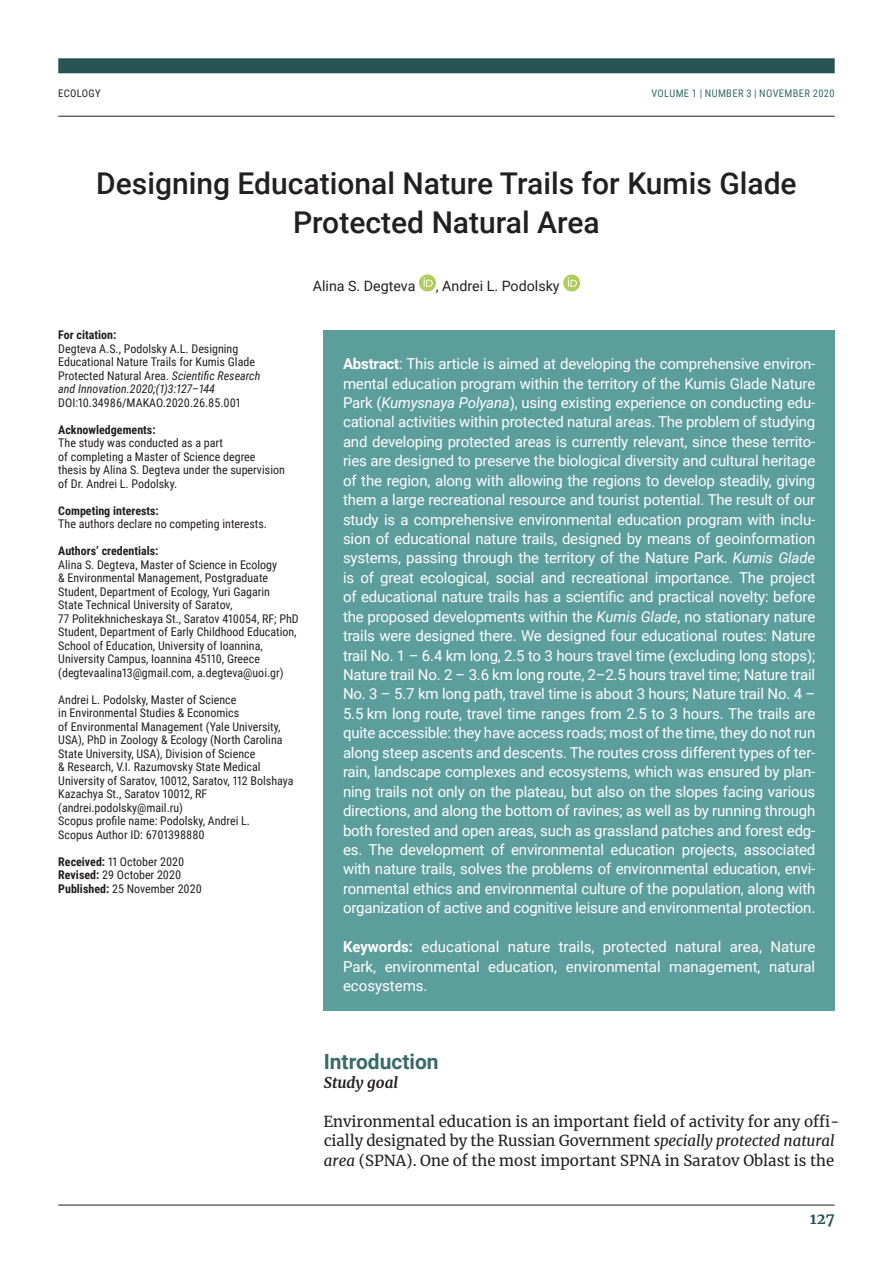
<style>
.page{position:relative;width:893px;height:1263px;background:#fff}
.page>*{position:absolute;margin:0;border:0;box-sizing:border-box;transform-origin:0 0}
.t1{font:500 30px/38.8px "Roboto";color:#231f20;text-align:center}
.t2{font:700 21px "Roboto";color:#396b69}
.t3{font:15px/19.5px "Roboto";letter-spacing:-.01em;color:#fff;text-align:justify}
.t4{font:15px/19.5px "Merriweather";color:#231f20}
.t5{font:italic 700 15px "Merriweather";color:#231f20}
.t6{font:700 15px "Merriweather";color:#285554}
.t7{font:14.25px "Roboto";color:#231f20}
.t8{font:12px/13.5px "Roboto Condensed";color:#231f20}
.t9{font:700 12px "Roboto Condensed";color:#231f20}
.t10{font:10.5px "Roboto Condensed";letter-spacing:.035em;color:#396b69}
.t11{font:10.5px "Roboto Condensed";letter-spacing:.035em;color:#231f20}
.s1{font-style:italic}
.s2{font-weight:700}
</style>
<div class="page">
<div style="left:58px;top:58px;width:777px;height:15px;background:#285554"></div>
<hr style="left:58px;top:116px;width:777px;height:1px;background:#231f20">
<hr style="left:58px;top:1205px;width:777px;height:1px;background:#231f20">
<div style="left:419px;top:274px;width:17px;height:17px;background:#b0cd5a;border-radius:50%"></div>
<svg style="left:423px;top:278px;width:10px;height:9px"></svg>
<svg style="left:563px;top:274px;width:17px;height:17px"></svg>
<svg style="left:568px;top:278px;width:9px;height:9px"></svg>
<div style="left:324px;top:330px;width:511px;height:680px;background:#5c9e9c"></div>
<p class="t11" style="left:58px;top:86px;width:44px">ECOLOGY</p>
<p class="t10" style="left:651px;top:86px;width:185px">VOLUME 1 | NUMBER 3 | NOVEMBER 2020</p>
<h1 class="t1" style="left:96px;top:163px;width:702px">Designing Educational Nature Trails for Kumis Glade<br>Protected Natural Area</h1>
<p class="t9" style="left:58px;top:327px;width:60px">For citation:</p>
<p class="t8" style="left:58px;top:341px;width:204px">Degteva A.S., Podolsky A.L. Designing Educational Nature Trails for Kumis Glade Protected Natural Area. <span class="s1">Scientific Research and Innovation.2020;(1)3:127–144</span></p>
<p class="t8" style="left:58px;top:395px;width:184px">DOI:10.34986/MAKAO.2020.26.85.001</p>
<p class="t9" style="left:58px;top:421px;width:99px">Acknowledgements:</p>
<p class="t8" style="left:58px;top:436px;width:228px">The study was conducted as a part<br>of completing a Master of Science degree thesis by Alina S. Degteva under the supervision of Dr. Andrei L. Podolsky.</p>
<p class="t9" style="left:58px;top:502px;width:102px">Competing interests:</p>
<p class="t8" style="left:58px;top:517px;width:210px">The authors declare no competing interests.</p>
<p class="t9" style="left:58px;top:543px;width:102px">Authors’ credentials:</p>
<p class="t8" style="left:58px;top:557px;width:242px">Alina S. Degteva, Master of Science in Ecology<br>&amp; Environmental Management, Postgraduate Student, Department of Ecology, Yuri Gagarin<br>State Technical University of Saratov,<br>77 Politekhnicheskaya St., Saratov 410054, RF; PhD Student, Department of Early Childhood Education, School of Education, University of Ioannina, University Campus, Ioannina 45110, Greece (degtevaalina13@gmail.com, a.degteva@uoi.gr)</p>
<p class="t8" style="left:58px;top:692px;width:237px">Andrei L. Podolsky, Master of Science<br>in Environmental Studies &amp; Economics<br>of Environmental Management (Yale University, USA), PhD in Zoology &amp; Ecology (North Carolina State University, USA), Division of Science<br>&amp; Research, V.I. Razumovsky State Medical University of Saratov, 10012, Saratov, 112 Bolshaya Kazachya St., Saratov 10012, RF (andrei.podolsky@mail.ru)<br>Scopus profile name: Podolsky, Andrei L.<br>Scopus Author ID: 6701398880</p>
<p class="t8" style="left:58px;top:854px;width:145px"><span class="s2">Received:</span> 11 October 2020<br><span class="s2">Revised:</span> 29 October 2020<br><span class="s2">Published:</span> 25 November 2020</p>
<p class="t7" style="left:313px;top:276px;width:104px">Alina S. Degteva</p>
<p class="t7" style="left:436px;top:276px;width:125px">, Andrei L. Podolsky</p>
<p class="t3" style="left:343px;top:353px;width:474px"><span class="s2">Abstract</span>: This article is aimed at developing the comprehensive environ&shy;mental education program within the territory of the Kumis Glade Nature Park (<span class="s1">Kumysnaya Polyana</span>), using existing experience on conducting edu&shy;cational activities within protected natural areas. The problem of studying and developing protected areas is currently relevant, since these territo&shy;ries are designed to preserve the biological diversity and cultural heritage of the region, along with allowing the regions to develop steadily, giving them a large recreational resource and tourist potential. The result of our study is a comprehensive environmental education program with inclu&shy;sion of educational nature trails, designed by means of geoinformation systems, passing through the territory of the Nature Park. <span class="s1">Kumis Glade </span>is of great ecological, social and recreational importance. The project of educational nature trails has a scientific and practical novelty: before the proposed developments within the <span class="s1">Kumis Glade</span>, no stationary nature trails were designed there. We designed four educational routes: Nature trail No. 1 – 6.4 km long, 2.5 to 3 hours travel time (excluding long stops); Nature trail No. 2 – 3.6 km long route, 2–2.5 hours travel time; Nature trail No. 3 – 5.7 km long path, travel time is about 3 hours; Nature trail No. 4 – 5.5 km long route, travel time ranges from 2.5 to 3 hours. The trails are quite accessible: they have access roads; most of the time, they do not run along steep ascents and descents. The routes cross different types of ter&shy;rain, landscape complexes and ecosystems, which was ensured by plan&shy;ning trails not only on the plateau, but also on the slopes facing various directions, and along the bottom of ravines; as well as by running through both forested and open areas, such as grassland patches and forest edg&shy;es. The development of environmental education projects, associated with nature trails, solves the problems of environmental education, envi&shy;ronmental ethics and environmental culture of the population, along with organization of active and cognitive leisure and environmental protection.</p>
<p class="t3" style="left:343px;top:936px;width:474px"><span class="s2">Keywords:</span> educational nature trails, protected natural area, Nature Park, environmental education, environmental management, natural ecosystems.</p>
<h2 class="t2" style="left:324px;top:1046px;width:116px">Introduction</h2>
<p class="t5" style="left:324px;top:1072px;width:76px">Study goal</p>
<p class="t4" style="left:323px;top:1111px;width:518px">Environmental education is an important field of activity for any offi&shy;cially designated by the Russian Government <span class="s1">specially protected natural area</span> (SPNA). One of the most important SPNA in Saratov Oblast is the</p>
<p class="t6" style="left:810px;top:1208px;width:26px">127</p>
</div>
